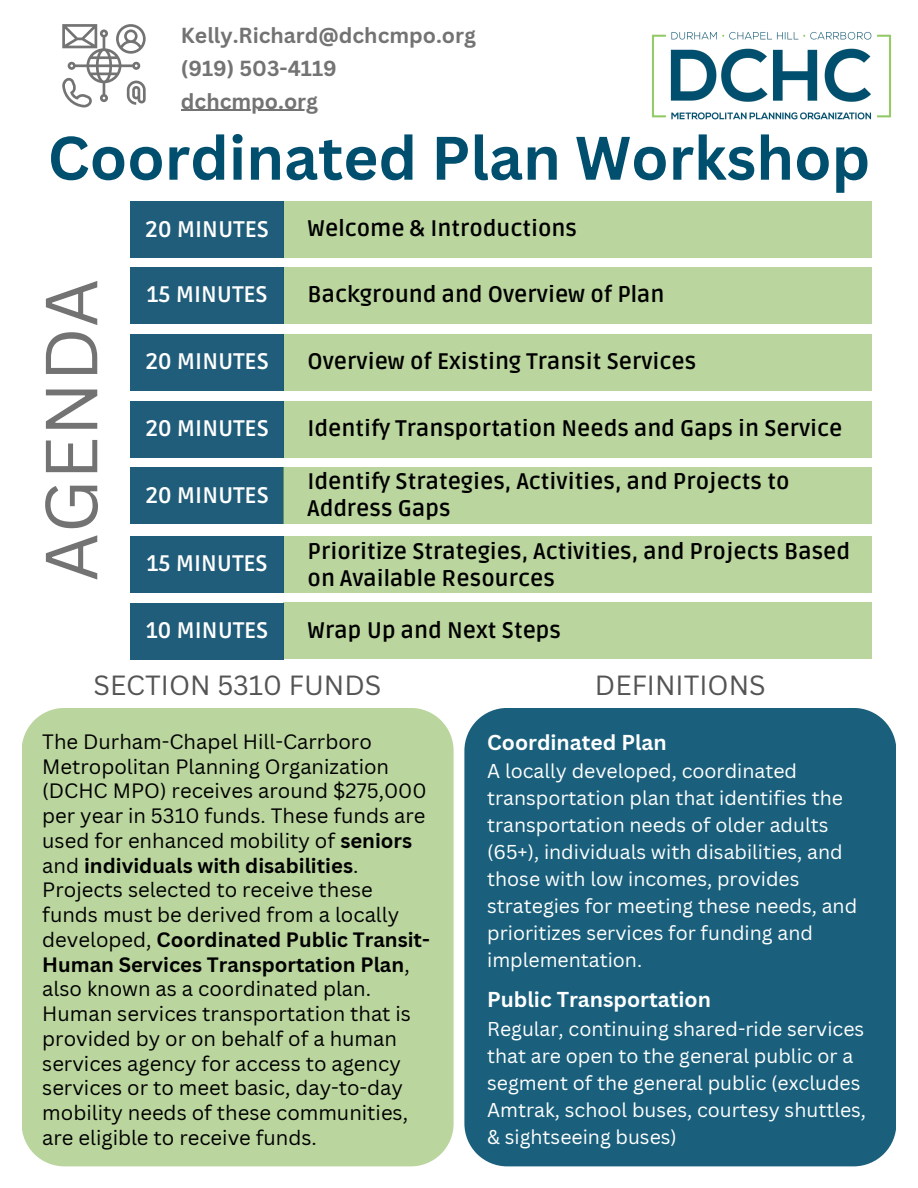
<style>
.page{position:relative;width:918px;height:1188px;background:#fff}
.page>*{position:absolute;margin:0;border:0;box-sizing:border-box;transform-origin:0 0}
.t1{font:72px "Canva Sans";color:#737373}
.t2{font:700 60px "Canva Sans";color:#014f6e}
.t3{font:27px "Canva Sans";color:#545454}
.t4{font:700 25.2px "Ruda";color:#fff}
.t5{font:700 22.5px/27px "Ruda";color:#000}
.t6{font:700 22.5px "Ruda";color:#fff}
.t7{font:700 21.15px/33px "Canva Sans";color:#737373}
.t8{font:700 21px "Canva Sans";color:#fff}
.t9{font:20.25px/24.8px "Canva Sans";color:#000}
.t10{font:19.5px/27px "Canva Sans";color:#fff}
.s1{font-weight:700}
</style>
<div class="page">
<img style="left:651px;top:31px;width:241px;height:89px">
<div style="left:464px;top:708px;width:432px;height:458px;background:#1a607c"></div>
<div style="left:22px;top:708px;width:432px;height:458px;background:#bad59d"></div>
<svg style="left:62px;top:24px;width:84px;height:83px"></svg>
<hr style="left:181px;top:110px;width:137px;height:1px;background:#737373">
<div style="left:284px;top:201px;width:588px;height:56px;background:#bad59d"></div>
<div style="left:284px;top:268px;width:588px;height:56px;background:#bad59d"></div>
<div style="left:284px;top:334px;width:588px;height:56px;background:#bad59d"></div>
<div style="left:284px;top:401px;width:588px;height:56px;background:#bad59d"></div>
<div style="left:131px;top:201px;width:153px;height:56px;background:#205d7a"></div>
<div style="left:284px;top:603px;width:588px;height:56px;background:#bad59d"></div>
<div style="left:131px;top:268px;width:153px;height:56px;background:#205d7a"></div>
<div style="left:131px;top:334px;width:153px;height:56px;background:#205d7a"></div>
<div style="left:131px;top:401px;width:153px;height:56px;background:#205d7a"></div>
<div style="left:131px;top:468px;width:153px;height:56px;background:#205d7a"></div>
<div style="left:284px;top:467px;width:588px;height:57px;background:#bad59d"></div>
<div style="left:284px;top:536px;width:588px;height:56px;background:#bad59d"></div>
<div style="left:131px;top:536px;width:153px;height:56px;background:#205d7a"></div>
<div style="left:131px;top:603px;width:153px;height:56px;background:#205d7a"></div>
<p class="t7" style="left:181px;top:18px;width:297px">Kelly.Richard@dchcmpo.org (919) 503-4119</p>
<h2 class="t7" style="left:181px;top:84px;width:139px">dchcmpo.org</h2>
<p class="t2" style="left:48px;top:116px;width:824px">Coordinated Plan Workshop</p>
<h5 class="t1" style="left:20px;top:582px;width:304px;rotate:-90deg">AGENDA</h5>
<h5 class="t6" style="left:145px;top:216px;width:125px">20 MINUTES</h5>
<h3 class="t6" style="left:146px;top:282px;width:123px">15 MINUTES</h3>
<h5 class="t6" style="left:145px;top:348px;width:125px">20 MINUTES</h5>
<p class="t6" style="left:145px;top:415px;width:125px">20 MINUTES</p>
<p class="t4" style="left:143px;top:476px;width:140px">20 MINUTES</p>
<h5 class="t6" style="left:145px;top:482px;width:125px">20 MINUTES</h5>
<p class="t6" style="left:146px;top:550px;width:123px">15 MINUTES</p>
<h5 class="t5" style="left:308px;top:215px;width:271px">Welcome &amp; Introductions</h5>
<h6 class="t5" style="left:308px;top:282px;width:358px">Background and Overview of Plan</h6>
<h5 class="t5" style="left:308px;top:348px;width:390px">Overview of Existing Transit Services</h5>
<h6 class="t5" style="left:308px;top:415px;width:537px">Identify Transportation Needs and Gaps in Service</h6>
<p class="t5" style="left:308px;top:468px;width:483px">Identify Strategies, Activities, and Projects to<br>Address Gaps</p>
<h3 class="t5" style="left:308px;top:538px;width:544px">Prioritize Strategies, Activities, and Projects Based on Available Resources</h3>
<h5 class="t4" style="left:143px;top:612px;width:140px">20 MINUTES</h5>
<h4 class="t6" style="left:146px;top:618px;width:124px">10 MINUTES</h4>
<p class="t5" style="left:308px;top:617px;width:255px">Wrap Up and Next Steps</p>
<h6 class="t3" style="left:94px;top:666px;width:289px">SECTION 5310 FUNDS</h6>
<h1 class="t3" style="left:595px;top:666px;width:172px">DEFINITIONS</h1>
<h4 class="t9" style="left:42px;top:729px;width:389px">The Durham-Chapel Hill-Carrboro Metropolitan Planning Organization (DCHC MPO) receives around $275,000 per year in 5310 funds. These funds are used for enhanced mobility of <span class="s1">seniors </span>and <span class="s1">individuals with disabilities</span>.<br>Projects selected to receive these funds must be derived from a locally developed, <span class="s1">Coordinated Public Transit-Human Services Transportation Plan</span>, also known as a coordinated plan.<br>Human services transportation that is provided by or on behalf of a human services agency for access to agency services or to meet basic, day-to-day mobility needs of these communities, are eligible to receive funds.</h4>
<p class="t8" style="left:487px;top:727px;width:181px">Coordinated Plan</p>
<p class="t10" style="left:487px;top:757px;width:372px">A locally developed, coordinated transportation plan that identifies the transportation needs of older adults (65+), individuals with disabilities, and those with low incomes, provides strategies for meeting these needs, and prioritizes services for funding and implementation.</p>
<p class="t8" style="left:487px;top:985px;width:225px">Public Transportation</p>
<p class="t10" style="left:487px;top:1015px;width:380px">Regular, continuing shared-ride services that are open to the general public or a segment of the general public (excludes Amtrak, school buses, courtesy shuttles, &amp; sightseeing buses)</p>
</div>
